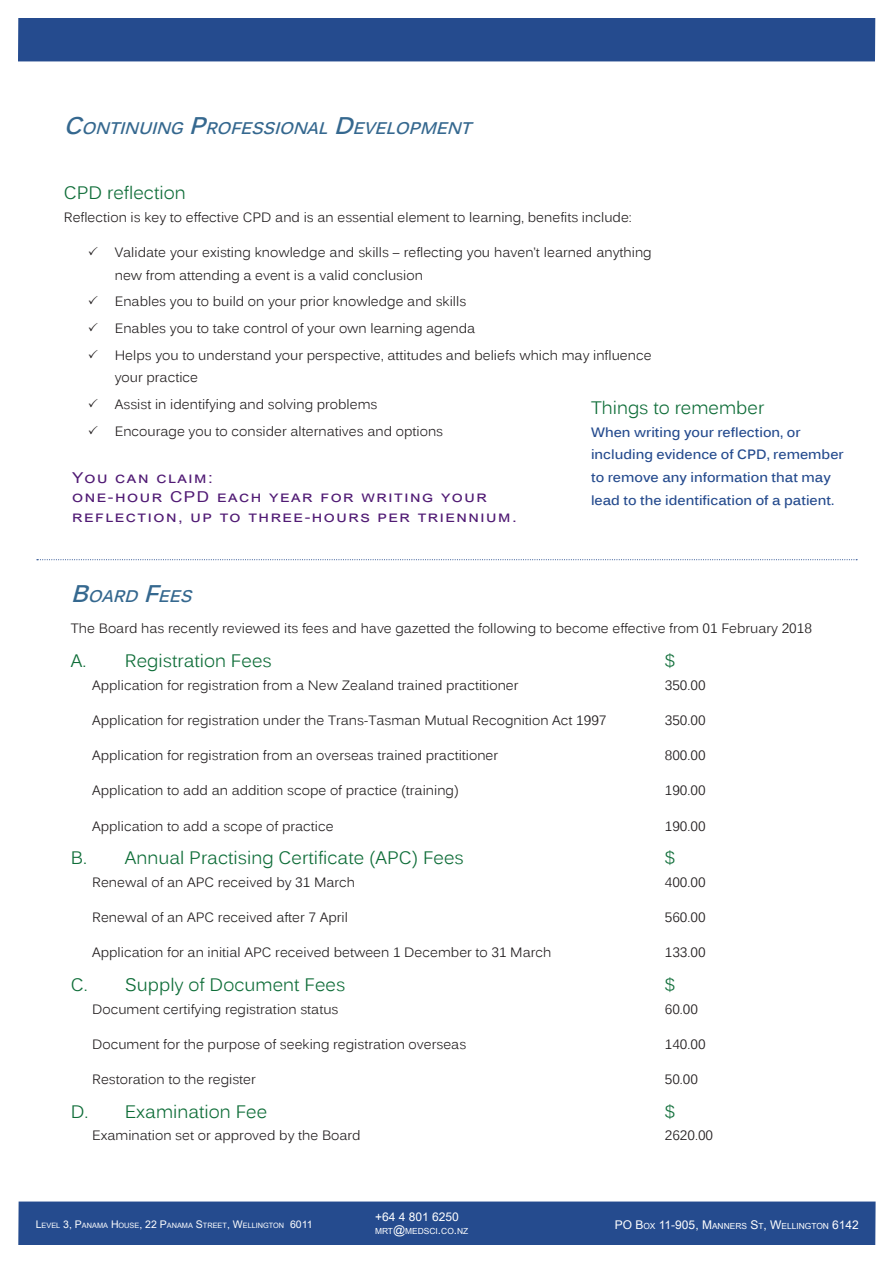
<style>
.page{position:relative;width:893px;height:1263px;background:#fff}
.page>*{position:absolute;margin:0;border:0;box-sizing:border-box;transform-origin:0 0}
.t1{font:18px "Kalinga";color:#0e6d38}
.t2{font:italic 700 16.8px "Kalinga";color:#35688f}
.t3{font:15px/19.5px "Arial";letter-spacing:.09em;color:#501a74;scale:1.14 1}
.t4{font:13.5px/22.5px "Kalinga";color:#231f20}
.t5{font:700 13.5px/22.5px "Kalinga";color:#254b8e}
.t6{font:12px "Dok Champa";color:#fff}
.t7{font:8.4px "Dok Champa";color:#fff}
.t8{font:7.35px "Dok Champa";color:#fff}
.s1{font-size:24px}
.s2{font-size:12px}
.s3{font-size:10.5px}
.s4{font-size:8.4px}
</style>
<div class="page">
<div style="left:18px;top:18px;width:857px;height:43px;background:#254b8e"></div>
<div style="left:18px;top:1201px;width:858px;height:44px;background:#254b8e"></div>
<svg style="left:37px;top:559px;width:820px;height:1px"></svg>
<p class="t2" style="left:64px;top:118px;width:415px"><span class="s1">C</span>ONTINUING <span class="s1">P</span>ROFESSIONAL <span class="s1">D</span>EVELOPMENT</p>
<h1 class="t1" style="left:64px;top:181px;width:123px">CPD reflection</h1>
<p class="t4" style="left:64px;top:207px;width:570px">Reflection is key to effective CPD and is an essential element to learning, benefits include:</p>
<p class="t4" style="left:115px;top:242px;width:538px;text-indent:-27px">✓ Validate your existing knowledge and skills – reflecting you haven’t learned anything new from attending a event is a valid conclusion</p>
<p class="t4" style="left:88px;top:292px;width:380px">✓ Enables you to build on your prior knowledge and skills</p>
<p class="t4" style="left:88px;top:318px;width:389px">✓ Enables you to take control of your own learning agenda</p>
<p class="t4" style="left:115px;top:345px;width:538px;text-indent:-27px">✓ Helps you to understand your perspective, attitudes and beliefs which may influence your practice</p>
<p class="t4" style="left:88px;top:394px;width:291px">✓ Assist in identifying and solving problems</p>
<p class="t4" style="left:88px;top:421px;width:357px">✓ Encourage you to consider alternatives and options</p>
<h1 class="t1" style="left:591px;top:396px;width:175px">Things to remember</h1>
<p class="t5" style="left:591px;top:422px;width:254px">When writing your reflection, or including evidence of CPD, remember to remove any information that may lead to the identification of a patient.</p>
<p class="t3" style="left:72px;top:468px;width:391px">You can claim:<br>one-hour CPD each year for writing your reflection, up to three-hours per triennium.</p>
<p class="t2" style="left:71px;top:585px;width:129px"><span class="s1">B</span>OARD <span class="s1">F</span>EES</p>
<p class="t4" style="left:71px;top:618px;width:742px">The Board has recently reviewed its fees and have gazetted the following to become effective from 01 February 2018</p>
<h1 class="t1" style="left:71px;top:649px;width:202px">A. Registration Fees</h1>
<h1 class="t1" style="left:665px;top:649px;width:12px">$</h1>
<p class="t4" style="left:92px;top:675px;width:428px">Application for registration from a New Zealand trained practitioner</p>
<p class="t4" style="left:665px;top:675px;width:42px">350.00</p>
<p class="t4" style="left:92px;top:710px;width:516px">Application for registration under the Trans-Tasman Mutual Recognition Act 1997</p>
<p class="t4" style="left:665px;top:710px;width:42px">350.00</p>
<p class="t4" style="left:92px;top:745px;width:408px">Application for registration from an overseas trained practitioner</p>
<p class="t4" style="left:665px;top:745px;width:42px">800.00</p>
<p class="t4" style="left:92px;top:781px;width:368px">Application to add an addition scope of practice (training)</p>
<p class="t4" style="left:665px;top:781px;width:42px">190.00</p>
<p class="t4" style="left:92px;top:816px;width:243px">Application to add a scope of practice</p>
<p class="t4" style="left:665px;top:816px;width:42px">190.00</p>
<h1 class="t1" style="left:71px;top:846px;width:394px">B. Annual Practising Certificate (APC) Fees</h1>
<h1 class="t1" style="left:665px;top:846px;width:12px">$</h1>
<p class="t4" style="left:92px;top:872px;width:264px">Renewal of an APC received by 31 March</p>
<p class="t4" style="left:665px;top:872px;width:42px">400.00</p>
<p class="t4" style="left:92px;top:907px;width:257px">Renewal of an APC received after 7 April</p>
<p class="t4" style="left:665px;top:907px;width:42px">560.00</p>
<p class="t4" style="left:92px;top:943px;width:461px">Application for an initial APC received between 1 December to 31 March</p>
<p class="t4" style="left:665px;top:943px;width:42px">133.00</p>
<h1 class="t1" style="left:71px;top:973px;width:276px">C. Supply of Document Fees</h1>
<h1 class="t1" style="left:665px;top:973px;width:12px">$</h1>
<p class="t4" style="left:92px;top:999px;width:248px">Document certifying registration status</p>
<p class="t4" style="left:665px;top:999px;width:35px">60.00</p>
<p class="t4" style="left:92px;top:1034px;width:376px">Document for the purpose of seeking registration overseas</p>
<p class="t4" style="left:665px;top:1034px;width:42px">140.00</p>
<p class="t4" style="left:92px;top:1069px;width:165px">Restoration to the register</p>
<p class="t4" style="left:665px;top:1069px;width:35px">50.00</p>
<h1 class="t1" style="left:71px;top:1100px;width:198px">D. Examination Fee</h1>
<h1 class="t1" style="left:665px;top:1100px;width:12px">$</h1>
<p class="t4" style="left:92px;top:1126px;width:270px">Examination set or approved by the Board</p>
<p class="t4" style="left:665px;top:1126px;width:50px">2620.00</p>
<p class="t6" style="left:375px;top:1207px;width:85px">+64 4 801 6250</p>
<p class="t7" style="left:375px;top:1225px;width:95px">MRT<span class="s2">@</span>MEDSCI<span class="s2">.</span>CO<span class="s2">.</span>NZ</p>
<p class="t8" style="left:36px;top:1219px;width:278px"><span class="s3">L</span>EVEL <span class="s3">3, P</span>ANAMA <span class="s3">H</span>OUSE<span class="s3">, 22 P</span>ANAMA <span class="s3">S</span>TREET<span class="s3">, W</span>ELLINGTON <span class="s3">6011</span></p>
<p class="t6" style="left:615px;top:1216px;width:246px">PO B<span class="s4">OX</span> 11-905, M<span class="s4">ANNERS</span> S<span class="s4">T</span>, W<span class="s4">ELLINGTON</span> 6142</p>
</div>
